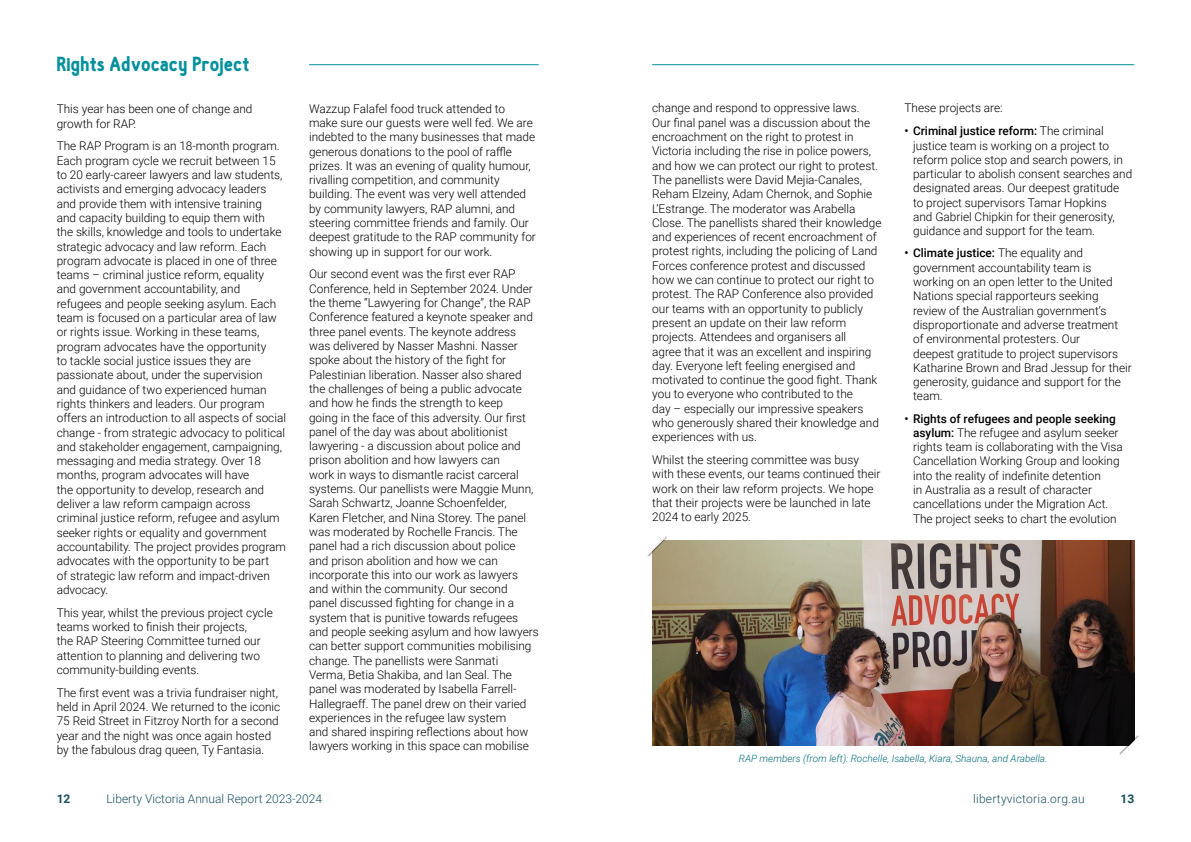
<style>
.page{position:relative;width:1191px;height:842px;background:#fff}
.page>*{position:absolute;margin:0;border:0;box-sizing:border-box;transform-origin:0 0}
.t1{font:900 20px "Hallosans";color:#02909c}
.t2{font:300 12px "Roboto";color:#175162}
.t3{font:300 12px "Roboto";letter-spacing:.02em;color:#175162}
.t4{font:700 12px "Roboto";color:#175162}
.t5{font:300 11.9px/14.3px "Roboto";color:#000}
.Photo_caption{font:italic 300 10px "Roboto";color:#006b7c}
.s1{font-weight:500}
</style>
<div class="page">
<img style="left:652px;top:540px;width:482px;height:206px">
<svg style="left:647px;top:537px;width:20px;height:20px"></svg>
<svg style="left:647px;top:536px;width:19px;height:19px"></svg>
<svg style="left:1119px;top:735px;width:20px;height:20px"></svg>
<svg style="left:1120px;top:736px;width:19px;height:19px"></svg>
<hr style="left:309px;top:64px;width:230px;height:1px;background:#02909c">
<hr style="left:652px;top:64px;width:482px;height:1px;background:#02909c">
<h2 class="t1" style="left:57px;top:53px;width:194px">Rights Advocacy Project</h2>
<p class="t5" style="left:57px;top:102px;width:197px">This year has been one of change and growth for RAP.</p>
<p class="t5" style="left:57px;top:139px;width:231px">The RAP Program is an 18-month program.<br>Each program cycle we recruit between 15 to 20 early-career lawyers and law students, activists and emerging advocacy leaders and provide them with intensive training<br>and capacity building to equip them with<br>the skills, knowledge and tools to undertake strategic advocacy and law reform. Each program advocate is placed in one of three teams – criminal justice reform, equality and government accountability, and refugees and people seeking asylum. Each team is focused on a particular area of law or rights issue. Working in these teams, program advocates have the opportunity<br>to tackle social justice issues they are passionate about, under the supervision<br>and guidance of two experienced human rights thinkers and leaders. Our program offers an introduction to all aspects of social change - from strategic advocacy to political and stakeholder engagement, campaigning, messaging and media strategy. Over 18 months, program advocates will have<br>the opportunity to develop, research and deliver a law reform campaign across criminal justice reform, refugee and asylum seeker rights or equality and government accountability. The project provides program advocates with the opportunity to be part<br>of strategic law reform and impact-driven advocacy.</p>
<p class="t5" style="left:57px;top:605px;width:218px">This year, whilst the previous project cycle teams worked to finish their projects,<br>the RAP Steering Committee turned our attention to planning and delivering two community-building events.</p>
<p class="t5" style="left:57px;top:685px;width:225px">The first event was a trivia fundraiser night, held in April 2024. We returned to the iconic 75 Reid Street in Fitzroy North for a second year and the night was once again hosted by the fabulous drag queen, Ty Fantasia.</p>
<p class="t5" style="left:309px;top:101px;width:228px">Wazzup Falafel food truck attended to make sure our guests were well fed. We are indebted to the many businesses that made generous donations to the pool of raffle prizes. It was an evening of quality humour, rivalling competition, and community building. The event was very well attended by community lawyers, RAP alumni, and steering committee friends and family. Our deepest gratitude to the RAP community for showing up in support for our work.</p>
<p class="t5" style="left:309px;top:267px;width:231px">Our second event was the first ever RAP Conference, held in September 2024. Under the theme “Lawyering for Change”, the RAP Conference featured a keynote speaker and three panel events. The keynote address was delivered by Nasser Mashni. Nasser spoke about the history of the fight for Palestinian liberation. Nasser also shared the challenges of being a public advocate and how he finds the strength to keep<br>going in the face of this adversity. Our first panel of the day was about abolitionist lawyering - a discussion about police and prison abolition and how lawyers can<br>work in ways to dismantle racist carceral systems. Our panellists were Maggie Munn, Sarah Schwartz, Joanne Schoenfelder, Karen Fletcher, and Nina Storey. The panel was moderated by Rochelle Francis. The panel had a rich discussion about police<br>and prison abolition and how we can incorporate this into our work as lawyers and within the community. Our second panel discussed fighting for change in a system that is punitive towards refugees and people seeking asylum and how lawyers can better support communities mobilising change. The panellists were Sanmati<br>Verma, Betia Shakiba, and Ian Seal. The panel was moderated by Isabella Farrell-Hallegraeff. The panel drew on their varied experiences in the refugee law system<br>and shared inspiring reflections about how lawyers working in this space can mobilise</p>
<p class="t5" style="left:652px;top:101px;width:231px">change and respond to oppressive laws.<br>Our final panel was a discussion about the encroachment on the right to protest in Victoria including the rise in police powers, and how we can protect our right to protest.<br>The panellists were David Mejia-Canales, Reham Elzeiny, Adam Chernok, and Sophie L’Estrange. The moderator was Arabella Close. The panellists shared their knowledge and experiences of recent encroachment of protest rights, including the policing of Land Forces conference protest and discussed how we can continue to protect our right to protest. The RAP Conference also provided our teams with an opportunity to publicly present an update on their law reform projects. Attendees and organisers all<br>agree that it was an excellent and inspiring day. Everyone left feeling energised and motivated to continue the good fight. Thank you to everyone who contributed to the<br>day – especially our impressive speakers who generously shared their knowledge and experiences with us.</p>
<p class="t5" style="left:652px;top:452px;width:230px">Whilst the steering committee was busy with these events, our teams continued their work on their law reform projects. We hope that their projects were be launched in late 2024 to early 2025.</p>
<p class="t5" style="left:904px;top:101px;width:100px">These projects are:</p>
<p class="t5" style="left:913px;top:123px;width:221px;text-indent:-9px"><span class="s1">• Criminal justice reform:</span> The criminal justice team is working on a project to reform police stop and search powers, in particular to abolish consent searches and designated areas. Our deepest gratitude to project supervisors Tamar Hopkins<br>and Gabriel Chipkin for their generosity, guidance and support for the team.</p>
<p class="t5" style="left:913px;top:246px;width:220px;text-indent:-9px"><span class="s1">• Climate justice:</span> The equality and government accountability team is working on an open letter to the United Nations special rapporteurs seeking review of the Australian government’s disproportionate and adverse treatment of environmental protesters. Our<br>deepest gratitude to project supervisors Katharine Brown and Brad Jessup for their generosity, guidance and support for the team.</p>
<p class="t5" style="left:913px;top:411px;width:211px;text-indent:-9px"><span class="s1">• Rights of refugees and people seeking asylum:</span> The refugee and asylum seeker rights team is collaborating with the Visa Cancellation Working Group and looking into the reality of indefinite detention<br>in Australia as a result of character cancellations under the Migration Act.<br>The project seeks to chart the evolution</p>
<p class="Photo_caption" style="left:739px;top:752px;width:310px">RAP members (from left): Rochelle, Isabella, Kiara, Shauna, and Arabella.</p>
<p class="t4" style="left:57px;top:791px;width:15px">12</p>
<p class="t2" style="left:106px;top:791px;width:217px">Liberty Victoria Annual Report 2023-2024</p>
<p class="t3" style="left:973px;top:791px;width:113px">libertyvictoria.org.au</p>
<p class="t4" style="left:1120px;top:791px;width:15px">13</p>
</div>
